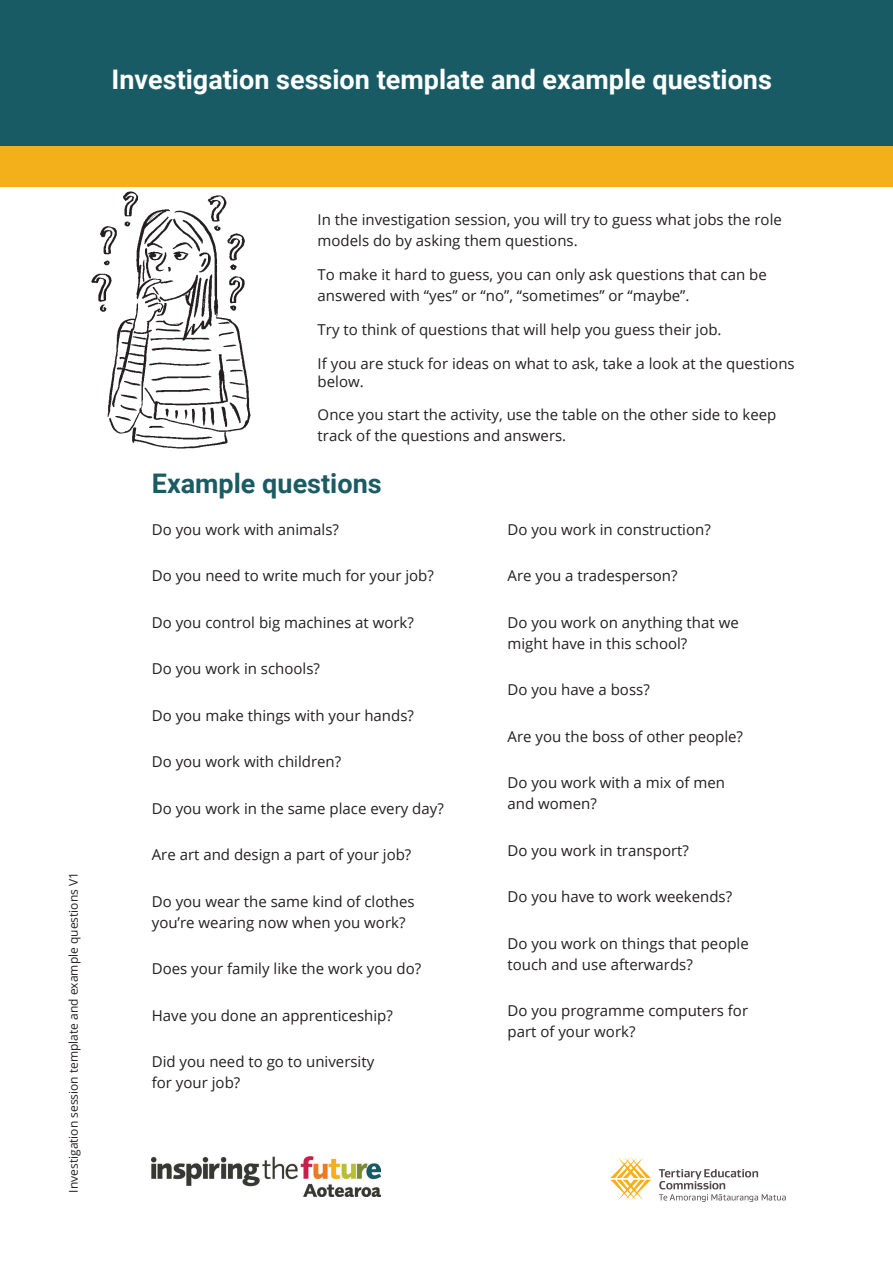
<style>
.page{position:relative;width:893px;height:1263px;background:#fff}
.page>*{position:absolute;margin:0;border:0;box-sizing:border-box;transform-origin:0 0}
.t1{font:700 27px "Roboto";color:#fff}
.t2{font:700 27px "Roboto";color:#1b5b63}
.t3{font:15px/21px "Open Sans";color:#231f20}
.t4{font:12px "Open Sans";color:#231f20}
</style>
<div class="page">
<div style="left:0;top:145px;width:893px;height:42px;background:#f3b01a"></div>
<img style="left:91px;top:191px;width:160px;height:258px">
<img style="left:152px;top:1156px;width:228px;height:40px">
<div style="left:0;top:0;width:893px;height:145px;background:#195b64"></div>
<svg style="left:610px;top:1157px;width:41px;height:43px"></svg>
<svg style="left:659px;top:1169px;width:127px;height:33px"></svg>
<p class="t1" style="left:112px;top:61px;width:662px">Investigation session template and example questions</p>
<p class="t4" style="left:65px;top:1192px;width:322px;rotate:-90deg">Investigation session template and example questions V1</p>
<p class="t3" style="left:318px;top:209px;width:466px">In the investigation session, you will try to guess what jobs the role models do by asking them questions.</p>
<p class="t3" style="left:318px;top:264px;width:451px">To make it hard to guess, you can only ask questions that can be answered with “yes” or “no”, “sometimes” or “maybe”.</p>
<p class="t3" style="left:318px;top:319px;width:405px">Try to think of questions that will help you guess their job.</p>
<p class="t3" style="left:318px;top:354px;width:479px;line-height:18px">If you are stuck for ideas on what to ask, take a look at the questions below.</p>
<p class="t3" style="left:318px;top:404px;width:460px">Once you start the activity, use the table on the other side to keep track of the questions and answers.</p>
<p class="t2" style="left:152px;top:464px;width:231px">Example questions</p>
<p class="t3" style="left:152px;top:518px;width:189px">Do you work with animals?</p>
<p class="t3" style="left:152px;top:565px;width:284px">Do you need to write much for your job?</p>
<p class="t3" style="left:152px;top:611px;width:264px">Do you control big machines at work?</p>
<p class="t3" style="left:152px;top:658px;width:170px">Do you work in schools?</p>
<p class="t3" style="left:152px;top:704px;width:264px">Do you make things with your hands?</p>
<p class="t3" style="left:152px;top:751px;width:191px">Do you work with children?</p>
<p class="t3" style="left:152px;top:797px;width:293px">Do you work in the same place every day?</p>
<p class="t3" style="left:152px;top:844px;width:261px">Are art and design a part of your job?</p>
<p class="t3" style="left:152px;top:890px;width:264px">Do you wear the same kind of clothes you’re wearing now when you work?</p>
<p class="t3" style="left:152px;top:958px;width:271px">Does your family like the work you do?</p>
<p class="t3" style="left:152px;top:1004px;width:243px">Have you done an apprenticeship?</p>
<p class="t3" style="left:152px;top:1051px;width:224px">Did you need to go to university for your job?</p>
<p class="t3" style="left:507px;top:518px;width:205px">Do you work in construction?</p>
<p class="t3" style="left:507px;top:565px;width:172px">Are you a tradesperson?</p>
<p class="t3" style="left:507px;top:611px;width:233px">Do you work on anything that we might have in this school?</p>
<p class="t3" style="left:507px;top:679px;width:144px">Do you have a boss?</p>
<p class="t3" style="left:507px;top:725px;width:237px">Are you the boss of other people?</p>
<p class="t3" style="left:507px;top:772px;width:219px">Do you work with a mix of men and women?</p>
<p class="t3" style="left:507px;top:839px;width:183px">Do you work in transport?</p>
<p class="t3" style="left:507px;top:886px;width:226px">Do you have to work weekends?</p>
<p class="t3" style="left:507px;top:932px;width:243px">Do you work on things that people touch and use afterwards?</p>
<p class="t3" style="left:507px;top:1000px;width:242px">Do you programme computers for part of your work?</p>
</div>
